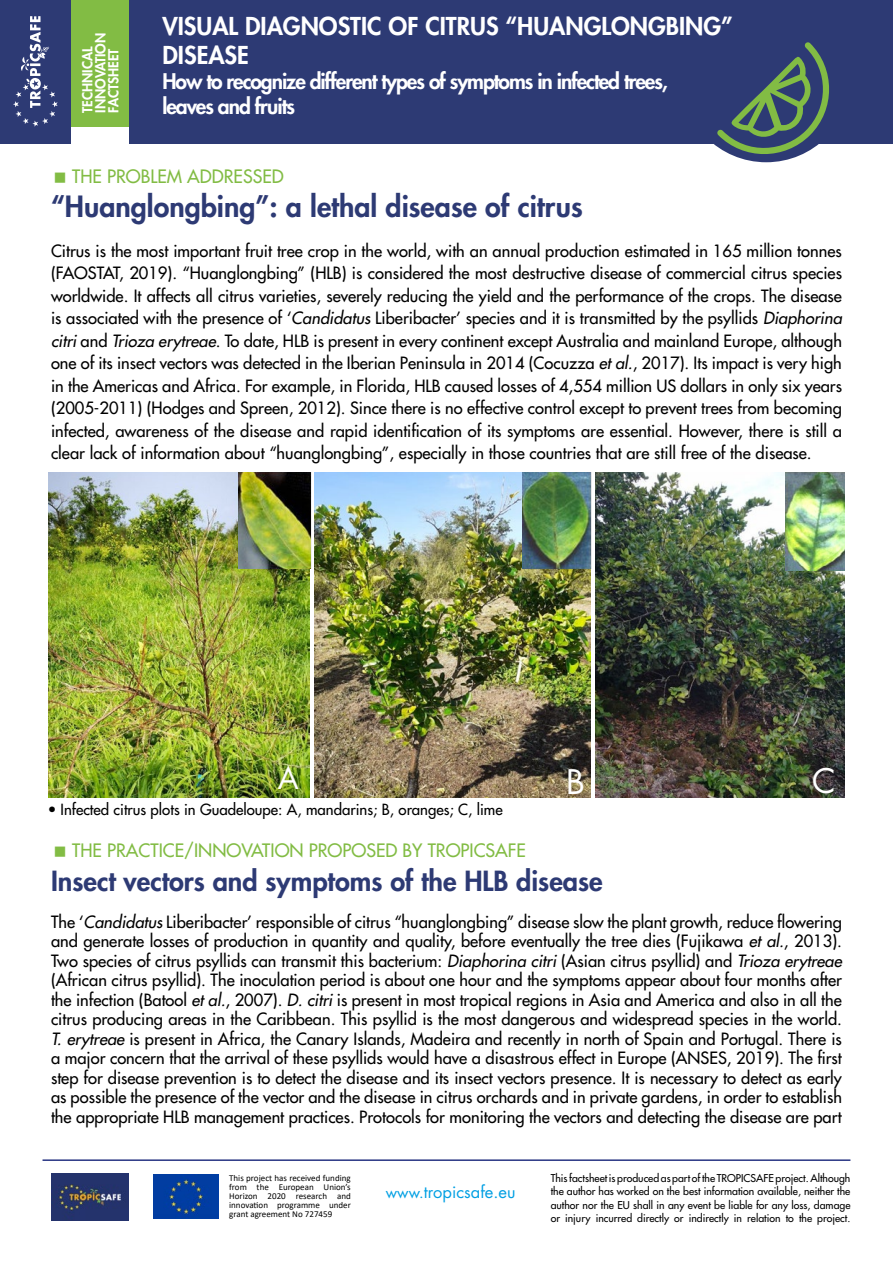
<style>
.page{position:relative;width:893px;height:1263px;background:#fff}
.page>*{position:absolute;margin:0;border:0;box-sizing:border-box;transform-origin:0 0}
.t1{font:33px "Futura Std";color:#fff}
.t2{font:30px "Futura Std";color:#fff}
.t3{font:800 28.5px "Futura Std";color:#2d3a74}
.t4{font:800 27px "Futura Std";color:#2d3a74}
.t5{font:800 24px/28.8px "Futura Std";color:#fff}
.t6{font:800 21px/25.2px "Futura Std";letter-spacing:-.05em;color:#fff}
.t7{font:500 18px "Futura Std";color:#82bc44}
.t8{font:500 16.5px/19.5px "Futura Std";color:#000;text-align:justify}
.t9{font:16.5px "Futura Std";color:#009fe3}
.t10{font:500 15px "Futura Std";color:#000}
.t11{font:800 13.5px/13px "Futura Std";color:#fff}
.t12{font:500 10.5px/13.5px "Futura Std";color:#000;text-align:justify}
.t13{font:9px/9px "Calibri";color:#000;text-align:justify}
.s1{font-style:italic}
.s2{font-size:15px}
</style>
<div class="page">
<div style="left:0;top:0;width:893px;height:143px;background:#2d3a74"></div>
<div style="left:71px;top:0;width:58px;height:143px;background:#82bc44"></div>
<div style="left:71px;top:127px;width:58px;height:17px;background:#fff"></div>
<hr style="left:43px;top:1159px;width:807px;height:2px;background:#283583">
<svg style="left:13px;top:16px;width:45px;height:111px"></svg>
<img style="left:51px;top:1173px;width:78px;height:47px">
<img style="left:153px;top:1175px;width:66px;height:44px">
<svg style="left:681px;top:42px;width:170px;height:120px"></svg>
<img style="left:49px;top:472px;width:260px;height:325px">
<img style="left:238px;top:472px;width:73px;height:96px">
<img style="left:314px;top:472px;width:277px;height:325px">
<img style="left:522px;top:472px;width:70px;height:98px">
<img style="left:595px;top:472px;width:249px;height:325px">
<img style="left:786px;top:472px;width:58px;height:98px">
<p class="t11" style="left:81px;top:113px;width:81px;rotate:-90deg">TECHNICAL<br>INNOVATION<br>FACTSHEET</p>
<h3 class="t5" style="left:162px;top:11px;width:572px">VISUAL DIAGNOSTIC OF CITRUS “HUANGLONGBING”<br>DISEASE</h3>
<p class="t6" style="left:162px;top:68px;width:507px">How to recognize different types of symptoms in infected trees, leaves and fruits</p>
<p class="t7" style="left:72px;top:165px;width:213px">THE PROBLEM ADDRESSED</p>
<h3 class="t3" style="left:51px;top:189px;width:533px">“Huanglongbing”: a lethal disease of citrus</h3>
<p class="t8" style="left:51px;top:239px;width:792px;line-height:22.5px">Citrus is the most important fruit tree crop in the world, with an annual production estimated in 165 million tonnes (FAOSTAT, 2019). “Huanglongbing” (HLB) is considered the most destructive disease of commercial citrus species worldwide. It affects all citrus varieties, severely reducing the yield and the performance of the crops. The disease is associated with the presence of ‘<span class="s1">Candidatus</span> Liberibacter’ species and it is transmitted by the psyllids <span class="s1">Diaphorina citri</span> and <span class="s1">Trioza erytreae</span>. To date, HLB is present in every continent except Australia and mainland Europe, although one of its insect vectors was detected in the Iberian Peninsula in 2014 (Cocuzza <span class="s1">et al.</span>, 2017). Its impact is very high in the Americas and Africa. For example, in Florida, HLB caused losses of 4,554 million US dollars in only six years (2005-2011) (Hodges and Spreen, 2012). Since there is no effective control except to prevent trees from becoming infected, awareness of the disease and rapid identification of its symptoms are essential. However, there is still a clear lack of information about “huanglongbing”, especially in those countries that are still free of the disease.</p>
<h2 class="t2" style="left:278px;top:758px;width:22px">A</h2>
<h1 class="t1" style="left:566px;top:760px;width:20px">B</h1>
<h1 class="t1" style="left:812px;top:760px;width:25px">C</h1>
<p class="t10" style="left:48px;top:800px;width:456px">• Infected citrus plots in Guadeloupe: A, mandarins; B, oranges; C, lime</p>
<p class="t7" style="left:72px;top:839px;width:455px">THE PRACTICE/INNOVATION PROPOSED BY TROPICSAFE</p>
<h3 class="t4" style="left:51px;top:864px;width:553px">Insect vectors and symptoms of the HLB disease</h3>
<p class="t8" style="left:51px;top:912px;width:792px">The ‘<span class="s1">Candidatus</span> Liberibacter’ responsible of citrus “huanglongbing” disease slow the plant growth, reduce flowering and generate losses of production in quantity and quality, before eventually the tree dies (Fujikawa <span class="s1">et al.</span>, 2013).<br>Two species of citrus psyllids can transmit this bacterium: <span class="s1">Diaphorina citri</span> (Asian citrus psyllid) and <span class="s1">Trioza erytreae </span>(African citrus psyllid). The inoculation period is about one hour and the symptoms appear about four months after the infection (Batool <span class="s1">et al.</span>, 2007). <span class="s1">D. citri</span> is present in most tropical regions in Asia and America and also in all the citrus producing areas in the Caribbean. This psyllid is the most dangerous and widespread species in the world.<br><span class="s1">T. erytreae</span> is present in Africa, the Canary Islands, Madeira and recently in north of Spain and Portugal. There is a major concern that the arrival of these psyllids would have a disastrous effect in Europe (ANSES, 2019). The first step for disease prevention is to detect the disease and its insect vectors presence. It is necessary to detect as early as possible the presence of the vector and the disease in citrus orchards and in private gardens, in order to establish the appropriate HLB management practices. Protocols for monitoring the vectors and detecting the disease are part</p>
<p class="t13" style="left:229px;top:1173px;width:123px">This project has received funding from the European Union’s Horizon 2020 research and innovation programme under grant agreement No 727459</p>
<p class="t9" style="left:386px;top:1181px;width:131px"><span class="s2">www.</span>tropicsafe.eu</p>
<p class="t12" style="left:551px;top:1171px;width:301px">This factsheet is produced as part of the TROPICSAFE project. Although the author has worked on the best information available, neither the author nor the EU shall in any event be liable for any loss, damage or injury incurred directly or indirectly in relation to the project.</p>
</div>
